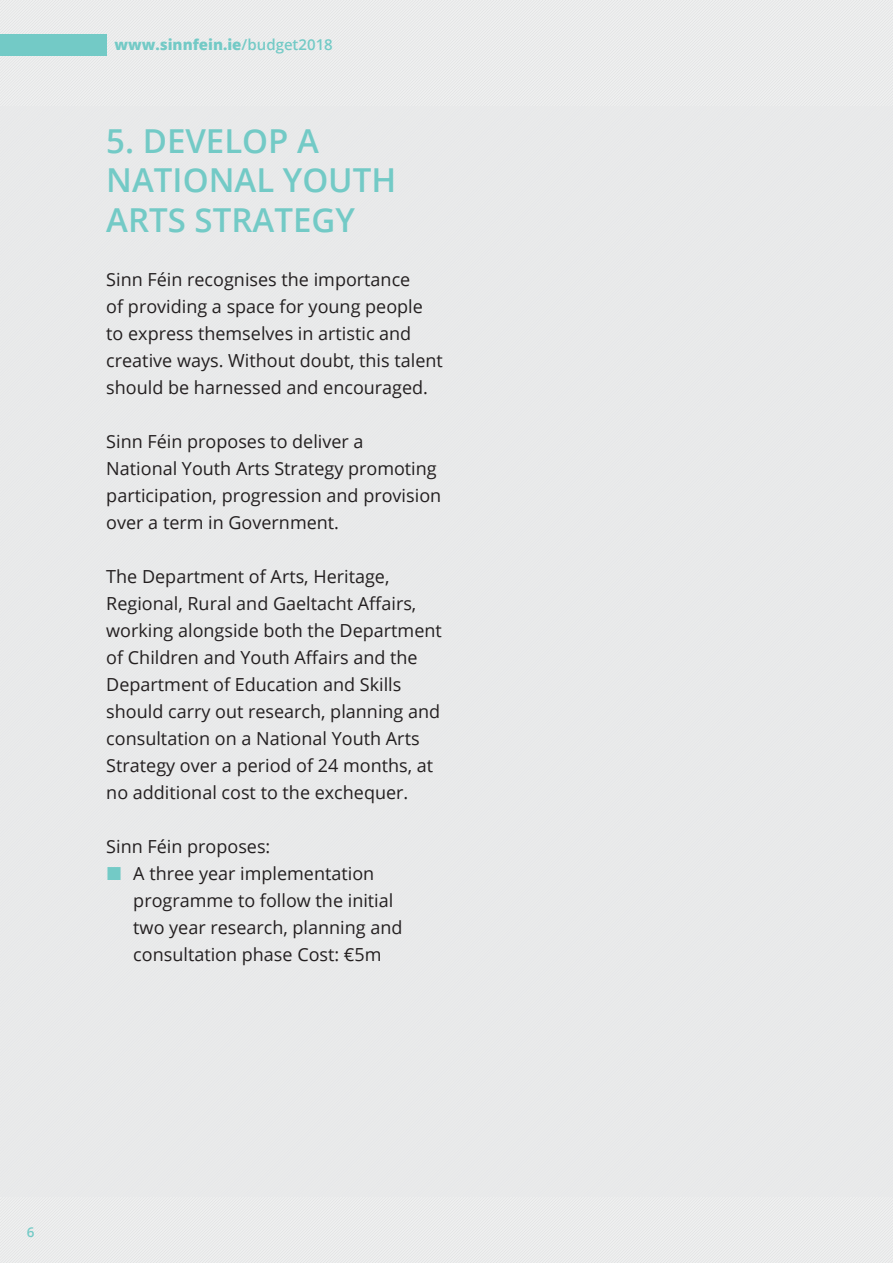
<style>
.page{position:relative;width:893px;height:1263px;background:#ebecec}
.page>*{position:absolute;margin:0;border:0;box-sizing:border-box;transform-origin:0 0}
.t1{font:600 33px/39.6px "Open Sans";color:#73cac6}
.t2{font:18px/27px "Open Sans";color:#231f20}
.t3{font:800 15px "Open Sans";color:#73cac6}
.t4{font:600 13.5px "Open Sans";color:#73cac6}
.s1{font-weight:600}
</style>
<div class="page">
<div style="left:0;top:106px;width:893px;height:1091px;background:#e8e9ea"></div>
<div style="left:0;top:34px;width:106px;height:21px;background:#73cac6"></div>
<p class="t3" style="left:114px;top:33px;width:220px">www.sinnfein.ie<span class="s1">/BUDGET2018</span></p>
<h1 class="t1" style="left:106px;top:120px;width:291px">5. DEVELOP A<br>NATIONAL YOUTH<br>ARTS STRATEGY</h1>
<p class="t2" style="left:106px;top:265px;width:338px">Sinn Féin recognises the importance<br>of providing a space for young people to express themselves in artistic and creative ways. Without doubt, this talent should be harnessed and encouraged.</p>
<p class="t2" style="left:106px;top:427px;width:336px">Sinn Féin proposes to deliver a<br>National Youth Arts Strategy promoting participation, progression and provision over a term in Government.</p>
<p class="t2" style="left:106px;top:562px;width:337px">The Department of Arts, Heritage, Regional, Rural and Gaeltacht Affairs, working alongside both the Department of Children and Youth Affairs and the Department of Education and Skills should carry out research, planning and consultation on a National Youth Arts Strategy over a period of 24 months, at no additional cost to the exchequer.</p>
<p class="t2" style="left:133px;top:832px;width:271px;text-indent:-27px">Sinn Féin proposes:<br>A three year implementation programme to follow the initial two year research, planning and consultation phase Cost: €5m</p>
<p class="t4" style="left:27px;top:1223px;width:9px">6</p>
</div>
